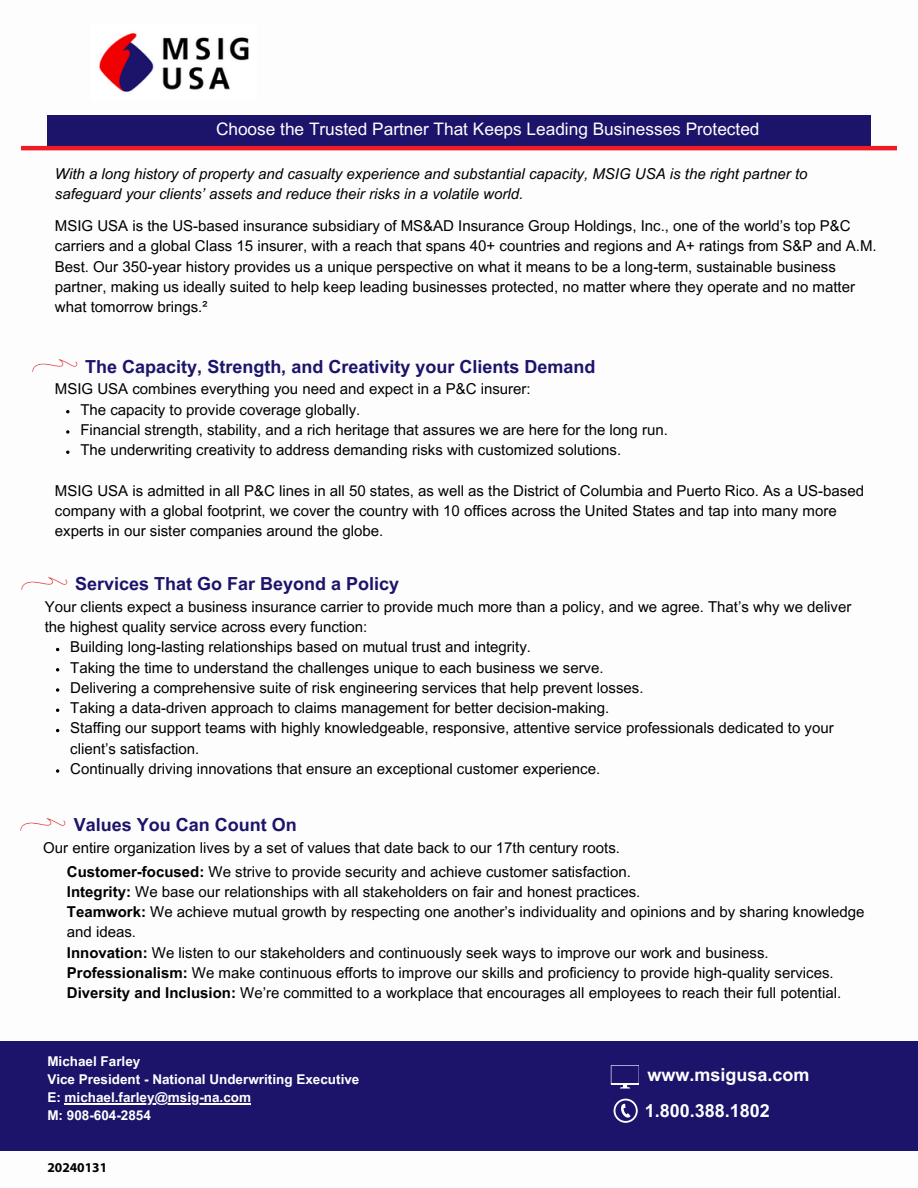
<style>
.page{position:relative;width:918px;height:1188px;background:#fff}
.page>*{position:absolute;margin:0;border:0;box-sizing:border-box;transform-origin:0 0}
.t1{font:700 18px "Arial MT Pro";color:#1c146b}
.t2{font:700 18px "Arial MT Pro";color:#fff}
.t3{font:17.25px "Arial MT Pro";color:#fff}
.t4{font:15px/20.2px "Arial MT Pro";color:#000}
.t5{font:italic 15px/20.2px "Arial MT Pro";color:#000}
.t6{font:700 13.5px/18px "Arial MT Pro";color:#fff}
.t7{font:700 13.5px "Myriad Pro";color:#000}
.s1{font-weight:700}
</style>
<div class="page">
<img style="left:99px;top:33px;width:150px;height:59px">
<div style="left:47px;top:115px;width:824px;height:33px;background:#1c146b"></div>
<hr style="left:21px;top:146px;width:876px;height:4px;background:#ed1c25">
<img style="left:32px;top:359px;width:46px;height:13px">
<svg style="left:66px;top:430px;width:3px;height:4px"></svg>
<img style="left:21px;top:576px;width:47px;height:14px">
<svg style="left:56px;top:688px;width:3px;height:4px"></svg>
<svg style="left:56px;top:769px;width:3px;height:4px"></svg>
<div style="left:0;top:1041px;width:918px;height:110px;background:#1c146b"></div>
<svg style="left:611px;top:1065px;width:28px;height:24px"></svg>
<svg style="left:614px;top:1099px;width:23px;height:24px"></svg>
<hr style="left:65px;top:1103px;width:186px;height:1px;background:#fff">
<img style="left:20px;top:818px;width:46px;height:13px">
<p class="t3" style="left:216px;top:122px;width:545px">Choose the Trusted Partner That Keeps Leading Businesses Protected</p>
<h2 class="t5" style="left:55px;top:165px;width:754px">With a long history of property and casualty experience and substantial capacity, MSIG USA is the right partner to safeguard your clients’ assets and reduce their risks in a volatile world.</h2>
<p class="t4" style="left:55px;top:218px;width:823px">MSIG USA is the US-based insurance subsidiary of MS&amp;AD Insurance Group Holdings, Inc., one of the world’s top P&amp;C carriers and a global Class 15 insurer, with a reach that spans 40+ countries and regions and A+ ratings from S&amp;P and A.M.<br>Best. Our 350-year history provides us a unique perspective on what it means to be a long-term, sustainable business partner, making us ideally suited to help keep leading businesses protected, no matter where they operate and no matter what tomorrow brings.²</p>
<p class="t1" style="left:85px;top:359px;width:512px">The Capacity, Strength, and Creativity your Clients Demand</p>
<p class="t4" style="left:55px;top:381px;width:477px">MSIG USA combines everything you need and expect in a P&amp;C insurer:</p>
<h1 class="t4" style="left:80px;top:401px;width:282px">The capacity to provide coverage globally.</h1>
<p class="t4" style="left:80px;top:421px;width:589px">Financial strength, stability, and a rich heritage that assures we are here for the long run.</p>
<p class="t4" style="left:80px;top:442px;width:542px">The underwriting creativity to address demanding risks with customized solutions.</p>
<p class="t4" style="left:55px;top:482px;width:811px">MSIG USA is admitted in all P&amp;C lines in all 50 states, as well as the District of Columbia and Puerto Rico. As a US-based company with a global footprint, we cover the country with 10 offices across the United States and tap into many more experts in our sister companies around the globe.</p>
<p class="t1" style="left:75px;top:577px;width:326px">Services That Go Far Beyond a Policy</p>
<p class="t4" style="left:45px;top:598px;width:808px">Your clients expect a business insurance carrier to provide much more than a policy, and we agree. That’s why we deliver the highest quality service across every function:</p>
<p class="t4" style="left:70px;top:639px;width:462px">Building long-lasting relationships based on mutual trust and integrity.</p>
<h1 class="t4" style="left:70px;top:659px;width:535px">Taking the time to understand the challenges unique to each business we serve.</h1>
<p class="t4" style="left:70px;top:679px;width:575px">Delivering a comprehensive suite of risk engineering services that help prevent losses.</p>
<p class="t4" style="left:70px;top:700px;width:541px">Taking a data-driven approach to claims management for better decision-making.</p>
<p class="t4" style="left:70px;top:720px;width:765px">Staffing our support teams with highly knowledgeable, responsive, attentive service professionals dedicated to your client’s satisfaction.</p>
<p class="t4" style="left:70px;top:760px;width:532px">Continually driving innovations that ensure an exceptional customer experience.</p>
<h1 class="t1" style="left:74px;top:818px;width:225px">Values You Can Count On</h1>
<p class="t4" style="left:43px;top:839px;width:578px">Our entire organization lives by a set of values that date back to our 17th century roots.</p>
<p class="t4" style="left:67px;top:863px;width:566px"><span class="s1">Customer-focused:</span> We strive to provide security and achieve customer satisfaction.</p>
<p class="t4" style="left:67px;top:883px;width:575px"><span class="s1">Integrity:</span> We base our relationships with all stakeholders on fair and honest practices.</p>
<p class="t4" style="left:67px;top:903px;width:799px"><span class="s1">Teamwork:</span> We achieve mutual growth by respecting one another’s individuality and opinions and by sharing knowledge and ideas.</p>
<p class="t4" style="left:67px;top:944px;width:703px"><span class="s1">Innovation:</span> We listen to our stakeholders and continuously seek ways to improve our work and business.</p>
<p class="t4" style="left:67px;top:964px;width:768px"><span class="s1">Professionalism:</span> We make continuous efforts to improve our skills and proficiency to provide high-quality services.</p>
<p class="t4" style="left:67px;top:984px;width:776px"><span class="s1">Diversity and Inclusion:</span> We’re committed to a workplace that encourages all employees to reach their full potential.</p>
<p class="t6" style="left:47px;top:1054px;width:314px">Michael Farley<br>Vice President - National Underwriting Executive<br>E: michael.farley@msig-na.com</p>
<p class="t6" style="left:47px;top:1108px;width:105px">M: 908-604-2854</p>
<h4 class="t7" style="left:47px;top:1159px;width:61px">20240131</h4>
<p class="t2" style="left:648px;top:1068px;width:164px">www.msigusa.com</p>
<p class="t2" style="left:645px;top:1104px;width:127px">1.800.388.1802</p>
</div>
